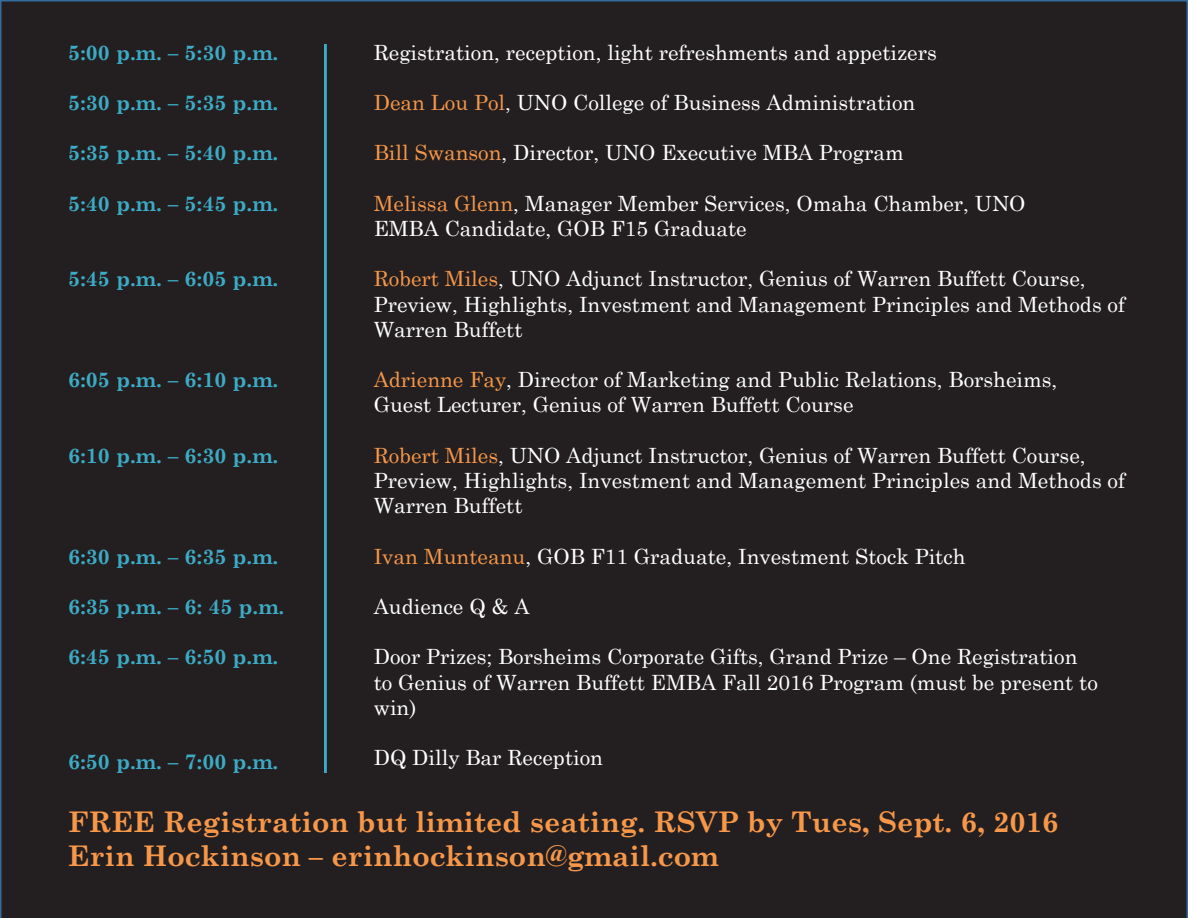
<style>
.page{position:relative;width:1188px;height:918px;background:#231f20}
.page>*{position:absolute;margin:0;border:0;box-sizing:border-box;transform-origin:0 0}
.t1{font:700 28.5px/34.2px "Century Schoolbook";color:#f79749}
.t2{font:21px/25.2px "Century Schoolbook";color:#fff}
.t3{font:700 21px "Century Schoolbook";color:#3cabc5}
.s1{color:#f79749}
</style>
<div class="page">
<hr style="left:324px;top:44px;width:3px;height:729px;background:#3cabc5">
<p class="t2" style="left:374px;top:39px;width:565px">Registration, reception, light refreshments and appetizers</p>
<p class="t2" style="left:374px;top:89px;width:543px"><span class="s1">Dean Lou Pol</span>, UNO College of Business Administration</p>
<p class="t2" style="left:374px;top:140px;width:532px"><span class="s1">Bill Swanson</span>, Director, UNO Executive MBA Program</p>
<p class="t2" style="left:374px;top:190px;width:653px"><span class="s1">Melissa Glenn</span>, Manager Member Services, Omaha Chamber, UNO</p>
<p class="t2" style="left:374px;top:215px;width:375px">EMBA Candidate, GOB F15 Graduate</p>
<p class="t2" style="left:374px;top:266px;width:714px"><span class="s1">Robert Miles</span>, UNO Adjunct Instructor, Genius of Warren Buffett Course,</p>
<p class="t2" style="left:374px;top:291px;width:753px">Preview, Highlights, Investment and Management Principles and Methods of<br>Warren Buffett</p>
<p class="t2" style="left:374px;top:366px;width:685px"><span class="s1">Adrienne Fay</span>, Director of Marketing and Public Relations, Borsheims,</p>
<p class="t2" style="left:374px;top:392px;width:481px">Guest Lecturer, Genius of Warren Buffett Course</p>
<p class="t2" style="left:374px;top:442px;width:714px"><span class="s1">Robert Miles</span>, UNO Adjunct Instructor, Genius of Warren Buffett Course,</p>
<p class="t2" style="left:374px;top:467px;width:753px">Preview, Highlights, Investment and Management Principles and Methods of<br>Warren Buffett</p>
<p class="t2" style="left:374px;top:543px;width:593px"><span class="s1">Ivan Munteanu</span>, GOB F11 Graduate, Investment Stock Pitch</p>
<p class="t2" style="left:374px;top:593px;width:157px">Audience Q &amp; A</p>
<p class="t2" style="left:374px;top:644px;width:705px">Door Prizes; Borsheims Corporate Gifts, Grand Prize – One Registration</p>
<p class="t2" style="left:374px;top:669px;width:726px">to Genius of Warren Buffett EMBA Fall 2016 Program (must be present to win)</p>
<p class="t2" style="left:374px;top:744px;width:231px">DQ Dilly Bar Reception</p>
<p class="t3" style="left:68px;top:39px;width:212px">5:00 p.m. – 5:30 p.m.</p>
<p class="t3" style="left:68px;top:90px;width:212px">5:30 p.m. – 5:35 p.m.</p>
<p class="t3" style="left:68px;top:140px;width:212px">5:35 p.m. – 5:40 p.m.</p>
<p class="t3" style="left:68px;top:190px;width:212px">5:40 p.m. – 5:45 p.m.</p>
<p class="t3" style="left:68px;top:266px;width:212px">5:45 p.m. – 6:05 p.m.</p>
<p class="t3" style="left:68px;top:367px;width:212px">6:05 p.m. – 6:10 p.m.</p>
<p class="t3" style="left:68px;top:442px;width:212px">6:10 p.m. – 6:30 p.m.</p>
<p class="t3" style="left:68px;top:543px;width:212px">6:30 p.m. – 6:35 p.m.</p>
<p class="t3" style="left:68px;top:594px;width:218px">6:35 p.m. – 6: 45 p.m.</p>
<p class="t3" style="left:68px;top:644px;width:212px">6:45 p.m. – 6:50 p.m.</p>
<p class="t3" style="left:68px;top:748px;width:212px">6:50 p.m. – 7:00 p.m.</p>
<p class="t1" style="left:68px;top:804px;width:992px">FREE Registration but limited seating. RSVP by Tues, Sept. 6, 2016<br>Erin Hockinson – erinhockinson@gmail.com</p>
</div>
